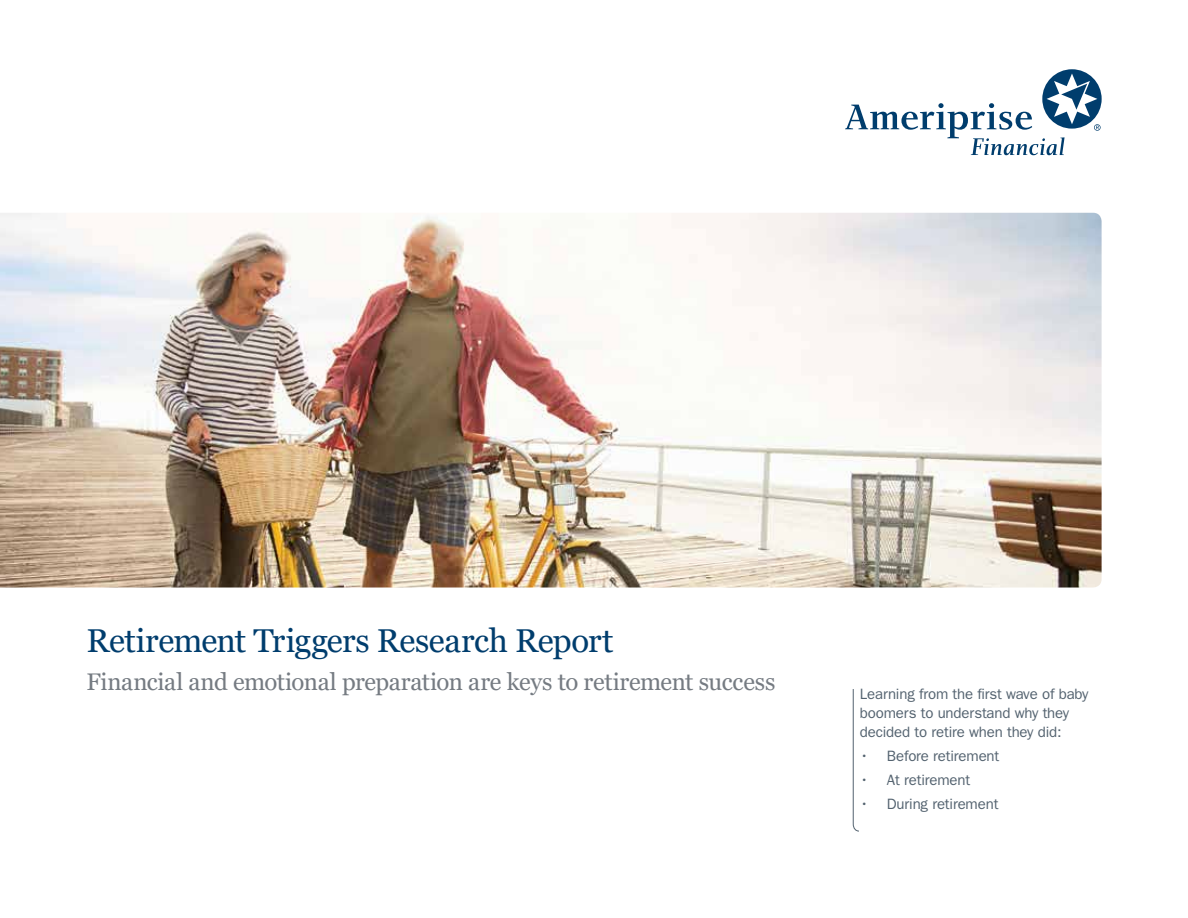
<style>
.page{position:relative;width:1188px;height:918px;background:#fff}
.page>*{position:absolute;margin:0;border:0;box-sizing:border-box;transform-origin:0 0}
.t1{font:33px "Georgia Pro";letter-spacing:-.015em;color:#003d6d}
.t2{font:24px "Georgia Pro";letter-spacing:-.015em;color:#757b82}
.t3{font:15px/18.8px "ITC Franklin Gothic Std";letter-spacing:-.01em;color:#53626f}
</style>
<div class="page">
<svg style="left:845px;top:69px;width:257px;height:86px"></svg>
<svg style="left:852px;top:689px;width:7px;height:143px"></svg>
<img style="left:0;top:213px;width:1102px;height:375px">
<h1 class="t1" style="left:86px;top:622px;width:529px">Retirement Triggers Research Report</h1>
<h2 class="t2" style="left:86px;top:668px;width:691px">Financial and emotional preparation are keys to retirement success</h2>
<p class="t3" style="left:860px;top:685px;width:230px">Learning from the first wave of baby boomers to understand why they decided to retire when they did:</p>
<p class="t3" style="left:860px;top:746px;width:141px">• Before retirement</p>
<p class="t3" style="left:860px;top:770px;width:112px">• At retirement</p>
<p class="t3" style="left:860px;top:794px;width:140px">• During retirement</p>
</div>
